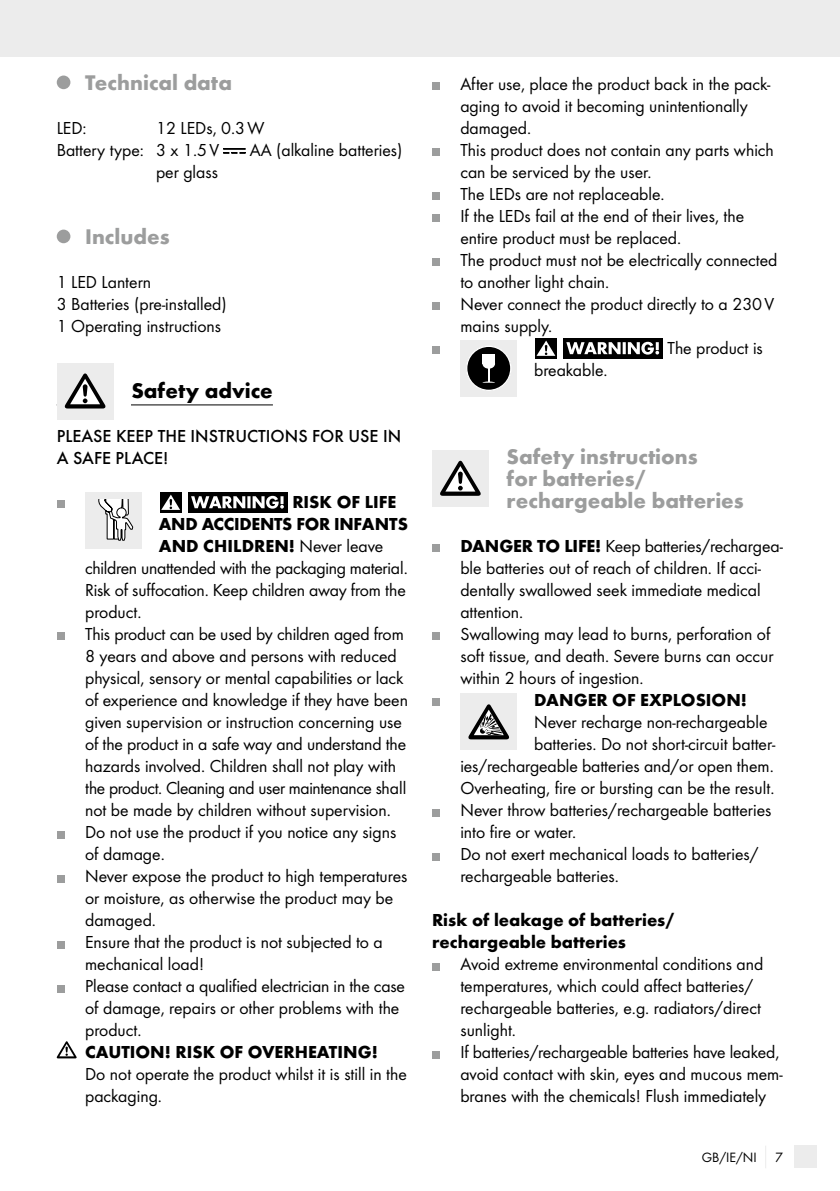
<style>
.page{position:relative;width:840px;height:1191px;background:#fff}
.page>*{position:absolute;margin:0;border:0;box-sizing:border-box;transform-origin:0 0}
.t1{font:700 22px/22px "Futura";color:#9c9d9d}
.t2{font:700 22px "Futura";color:#000}
.t3{font:18px/22px "Futura Boo";color:#000}
.t4{font:700 18px/22px "Futura";color:#000}
.t5{font:500 18px/22px "Futura";color:#000}
.t6{font:14px "Futura Boo";color:#000}
.s1{font-family:"Futura Boo";font-weight:400}
.s2{font-family:"Futura";font-weight:700}
</style>
<div class="page">
<div style="left:0;top:0;width:839px;height:57px;background:#ececec"></div>
<div style="left:794px;top:1145px;width:22px;height:23px;background:#ececec"></div>
<hr style="left:57px;top:404px;width:216px;height:1px;background:#000">
<div style="left:57px;top:76px;width:13px;height:13px;background:#9c9d9d;border-radius:50%"></div>
<svg style="left:223px;top:149px;width:22px;height:5px"></svg>
<div style="left:57px;top:230px;width:13px;height:13px;background:#9c9d9d;border-radius:50%"></div>
<div style="left:113px;top:363px;width:18px;height:56px;background:#fff"></div>
<div style="left:57px;top:363px;width:56px;height:56px;background:#ececec"></div>
<svg style="left:65px;top:373px;width:40px;height:35px"></svg>
<div style="left:57px;top:500px;width:7px;height:8px;background:#9c9d9d"></div>
<div style="left:85px;top:492px;width:57px;height:56px;background:#ececec"></div>
<svg style="left:98px;top:500px;width:35px;height:41px"></svg>
<div style="left:188px;top:492px;width:100px;height:20px;background:#000"></div>
<div style="left:160px;top:492px;width:21px;height:20px;background:#000"></div>
<svg style="left:161px;top:494px;width:19px;height:16px"></svg>
<svg style="left:191px;top:496px;width:93px;height:12px"></svg>
<div style="left:57px;top:632px;width:7px;height:8px;background:#9c9d9d"></div>
<div style="left:57px;top:830px;width:7px;height:8px;background:#9c9d9d"></div>
<div style="left:57px;top:874px;width:7px;height:8px;background:#9c9d9d"></div>
<div style="left:57px;top:940px;width:7px;height:8px;background:#9c9d9d"></div>
<div style="left:57px;top:984px;width:7px;height:8px;background:#9c9d9d"></div>
<svg style="left:57px;top:1041px;width:20px;height:17px"></svg>
<div style="left:432px;top:82px;width:7px;height:8px;background:#9c9d9d"></div>
<div style="left:432px;top:148px;width:7px;height:8px;background:#9c9d9d"></div>
<div style="left:432px;top:192px;width:7px;height:8px;background:#9c9d9d"></div>
<div style="left:432px;top:214px;width:7px;height:8px;background:#9c9d9d"></div>
<div style="left:432px;top:258px;width:7px;height:8px;background:#9c9d9d"></div>
<div style="left:432px;top:302px;width:7px;height:8px;background:#9c9d9d"></div>
<div style="left:432px;top:346px;width:7px;height:8px;background:#9c9d9d"></div>
<div style="left:460px;top:340px;width:57px;height:57px;background:#ececec"></div>
<div style="left:466px;top:346px;width:44px;height:44px;background:#000;border-radius:50%"></div>
<div style="left:466px;top:346px;width:45px;height:45px;border:1px solid #fff;border-radius:50%"></div>
<div style="left:482px;top:354px;width:13px;height:9px;background:#fff"></div>
<div style="left:482px;top:359px;width:13px;height:10px;background:#fff;border-radius:50%"></div>
<svg style="left:482px;top:368px;width:13px;height:15px"></svg>
<div style="left:563px;top:338px;width:99px;height:20px;background:#000"></div>
<div style="left:535px;top:338px;width:21px;height:20px;background:#000"></div>
<svg style="left:536px;top:340px;width:19px;height:16px"></svg>
<svg style="left:566px;top:342px;width:92px;height:12px"></svg>
<div style="left:432px;top:450px;width:56px;height:56px;background:#ececec"></div>
<svg style="left:440px;top:461px;width:40px;height:35px"></svg>
<div style="left:432px;top:544px;width:7px;height:8px;background:#9c9d9d"></div>
<div style="left:432px;top:632px;width:7px;height:8px;background:#9c9d9d"></div>
<div style="left:432px;top:698px;width:7px;height:8px;background:#9c9d9d"></div>
<div style="left:460px;top:693px;width:57px;height:57px;background:#ececec"></div>
<svg style="left:468px;top:704px;width:40px;height:35px"></svg>
<div style="left:432px;top:808px;width:7px;height:8px;background:#9c9d9d"></div>
<div style="left:432px;top:852px;width:7px;height:8px;background:#9c9d9d"></div>
<div style="left:432px;top:962px;width:7px;height:8px;background:#9c9d9d"></div>
<div style="left:432px;top:1050px;width:7px;height:8px;background:#9c9d9d"></div>
<p class="t1" style="left:85px;top:71px;width:148px">Technical data</p>
<p class="t3" style="left:57px;top:117px;width:31px">LED:</p>
<p class="t3" style="left:57px;top:117px;width:209px;text-indent:99px">12 LEDs, 0.3W<br>Battery type: 3 x 1.5V</p>
<p class="t3" style="left:249px;top:139px;width:154px">AA (alkaline batteries)</p>
<p class="t3" style="left:156px;top:161px;width:63px">per glass</p>
<p class="t1" style="left:85px;top:225px;width:86px">Includes</p>
<p class="t3" style="left:57px;top:271px;width:171px">1 LED Lantern<br>3 Batteries (pre-installed)<br>1 Operating instructions</p>
<p class="t2" style="left:131px;top:377px;width:143px">Safety advice</p>
<p class="t5" style="left:57px;top:425px;width:346px">PLEASE KEEP THE INSTRUCTIONS FOR USE IN<br>A SAFE PLACE!</p>
<p class="t4" style="left:159px;top:491px;width:250px;text-indent:133px">RISK OF LIFE<br>AND ACCIDENTS FOR INFANTS<br>AND CHILDREN! <span class="s1">Never leave</span></p>
<p class="t3" style="left:85px;top:557px;width:324px">children unattended with the packaging material.<br>Risk of suffocation. Keep children away from the product.<br>This product can be used by children aged from 8 years and above and persons with reduced physical, sensory or mental capabilities or lack of experience and knowledge if they have been given supervision or instruction concerning use of the product in a safe way and understand the hazards involved. Children shall not play with the product. Cleaning and user maintenance shall not be made by children without supervision.<br>Do not use the product if you notice any signs of damage.<br>Never expose the product to high temperatures or moisture, as otherwise the product may be damaged.<br>Ensure that the product is not subjected to a mechanical load!<br>Please contact a qualified electrician in the case of damage, repairs or other problems with the product.</p>
<p class="t4" style="left:85px;top:1041px;width:294px">CAUTION! RISK OF OVERHEATING!</p>
<p class="t3" style="left:85px;top:1063px;width:323px">Do not operate the product whilst it is still in the packaging.</p>
<p class="t3" style="left:460px;top:73px;width:311px">After use, place the product back in the pack-</p>
<p class="t3" style="left:460px;top:95px;width:289px">aging to avoid it becoming unintentionally</p>
<p class="t3" style="left:460px;top:117px;width:72px">damaged.</p>
<p class="t3" style="left:460px;top:139px;width:315px">This product does not contain any parts which</p>
<p class="t3" style="left:460px;top:161px;width:193px">can be serviced by the user.</p>
<p class="t3" style="left:460px;top:183px;width:206px">The LEDs are not replaceable.</p>
<p class="t3" style="left:460px;top:205px;width:285px">If the LEDs fail at the end of their lives, the</p>
<p class="t3" style="left:460px;top:227px;width:222px">entire product must be replaced.</p>
<p class="t3" style="left:460px;top:249px;width:318px">The product must not be electrically connected</p>
<p class="t3" style="left:460px;top:271px;width:150px">to another light chain.</p>
<p class="t3" style="left:460px;top:293px;width:315px">Never connect the product directly to a 230V</p>
<p class="t3" style="left:460px;top:315px;width:93px">mains supply.</p>
<p class="t3" style="left:667px;top:337px;width:97px">The product is</p>
<p class="t3" style="left:534px;top:359px;width:75px">breakable.</p>
<p class="t1" style="left:506px;top:445px;width:238px">Safety instructions<br>for batteries/ rechargeable batteries</p>
<p class="t3" style="left:460px;top:535px;width:324px"><span class="s2">DANGER TO LIFE!</span> Keep batteries/rechargea&shy;ble batteries out of reach of children. If acci&shy;dentally swallowed seek immediate medical attention.<br>Swallowing may lead to burns, perforation of soft tissue, and death. Severe burns can occur within 2 hours of ingestion.</p>
<p class="t4" style="left:534px;top:689px;width:214px">DANGER OF EXPLOSION!</p>
<p class="t3" style="left:534px;top:711px;width:235px">Never recharge non-rechargeable</p>
<p class="t3" style="left:534px;top:733px;width:242px">batteries. Do not short-circuit batter-</p>
<p class="t3" style="left:460px;top:755px;width:315px">ies/rechargeable batteries and/or open them.</p>
<p class="t3" style="left:460px;top:777px;width:315px">Overheating, fire or bursting can be the result.</p>
<p class="t3" style="left:460px;top:799px;width:312px">Never throw batteries/rechargeable batteries</p>
<p class="t3" style="left:460px;top:821px;width:117px">into fire or water.</p>
<p class="t3" style="left:460px;top:843px;width:299px">Do not exert mechanical loads to batteries/</p>
<p class="t3" style="left:460px;top:865px;width:160px">rechargeable batteries.</p>
<p class="t4" style="left:432px;top:909px;width:244px">Risk of leakage of batteries/ rechargeable batteries</p>
<p class="t3" style="left:460px;top:953px;width:323px">Avoid extreme environmental conditions and temperatures, which could affect batteries/ rechargeable batteries, e.g. radiators/direct sunlight.<br>If batteries/rechargeable batteries have leaked, avoid contact with skin, eyes and mucous mem&shy;branes with the chemicals! Flush immediately</p>
<p class="t6" style="left:701px;top:1149px;width:56px">GB/IE/NI</p>
<p class="t6" style="left:774px;top:1149px;width:9px">7</p>
</div>
